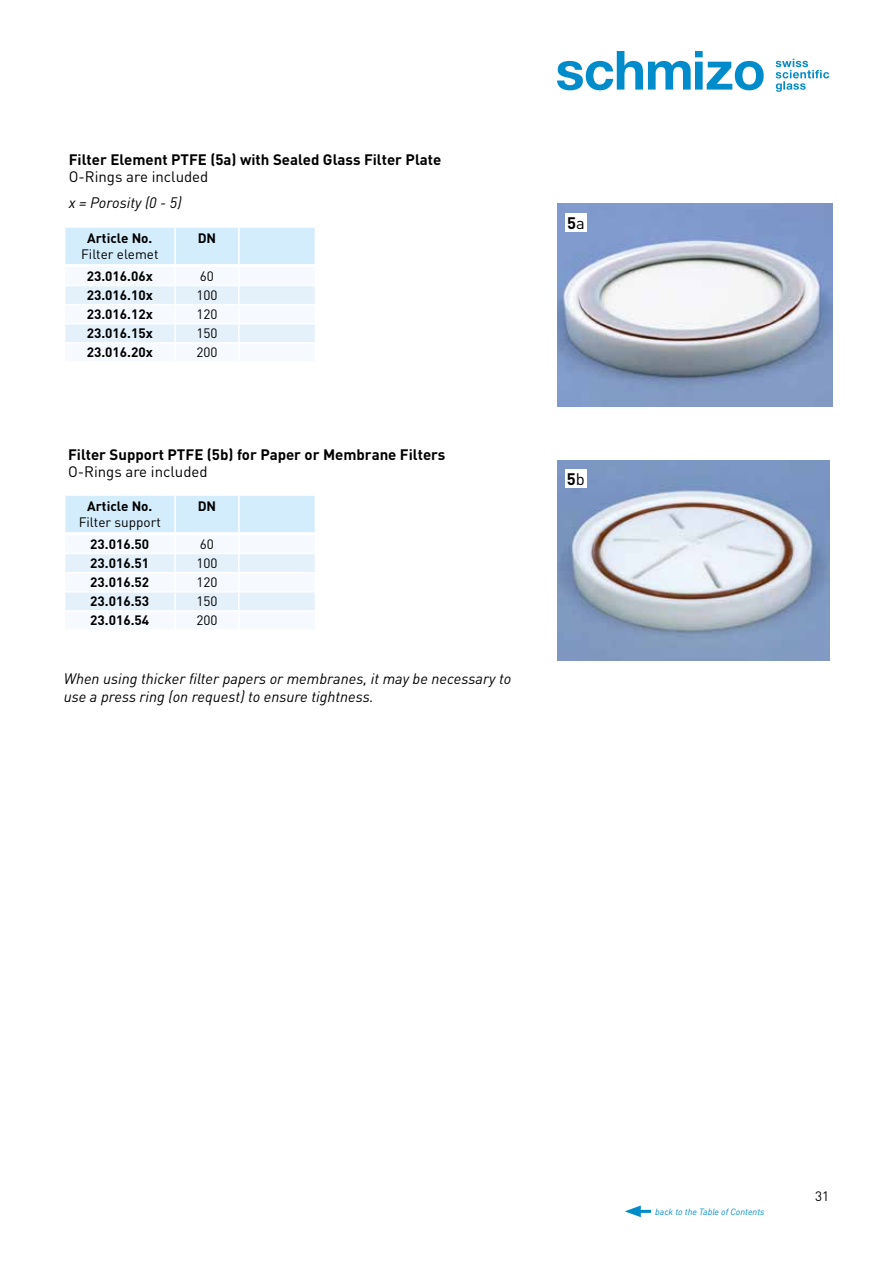
<style>
.page{position:relative;width:893px;height:1263px;background:#fff}
.page>*{position:absolute;margin:0;border:0;box-sizing:border-box;transform-origin:0 0}
.t1{font:700 16.5px "DINOT";color:#000}
.t2{font:italic 15px/18px "DINOT";color:#000}
.t3{font:700 15px "DINOT";color:#000}
.t4{font:15px "DINOT";color:#000}
.t5{font:700 13.5px "DINOT";color:#000}
.t6{font:13.5px "DINOT";color:#000}
.t7{font:italic 9px "DINOT";color:#008bcb}
.s1{font-weight:400}
</style>
<div class="page">
<svg style="left:776px;top:59px;width:53px;height:33px"></svg>
<svg style="left:557px;top:51px;width:207px;height:39px"></svg>
<img style="left:557px;top:460px;width:272px;height:201px">
<img style="left:557px;top:203px;width:275px;height:203px">
<div style="left:565px;top:214px;width:22px;height:18px;background:#fff"></div>
<div style="left:565px;top:469px;width:22px;height:18px;background:#fff"></div>
<svg style="left:65px;top:228px;width:250px;height:114px"></svg>
<hr style="left:174px;top:228px;width:2px;height:36px;background:#fff">
<hr style="left:238px;top:228px;width:2px;height:36px;background:#fff">
<hr style="left:64px;top:264px;width:111px;height:2px;background:#fff">
<hr style="left:175px;top:264px;width:64px;height:2px;background:#fff">
<hr style="left:239px;top:264px;width:77px;height:2px;background:#fff">
<svg style="left:65px;top:496px;width:250px;height:114px"></svg>
<hr style="left:174px;top:496px;width:2px;height:36px;background:#fff">
<hr style="left:238px;top:496px;width:2px;height:36px;background:#fff">
<hr style="left:64px;top:532px;width:111px;height:2px;background:#fff">
<hr style="left:175px;top:532px;width:64px;height:2px;background:#fff">
<hr style="left:239px;top:532px;width:77px;height:2px;background:#fff">
<hr style="left:635px;top:1210px;width:16px;height:3px;background:#008bcb">
<svg style="left:625px;top:1205px;width:16px;height:12px"></svg>
<p class="t3" style="left:69px;top:149px;width:374px">Filter Element PTFE (5a) with Sealed Glass Filter Plate</p>
<p class="t4" style="left:69px;top:167px;width:141px">O-Rings are included</p>
<p class="t2" style="left:69px;top:193px;width:114px">x = Porosity (0 - 5)</p>
<p class="t5" style="left:87px;top:230px;width:67px">Article No.</p>
<p class="t6" style="left:81px;top:246px;width:79px">Filter elemet</p>
<p class="t5" style="left:198px;top:230px;width:20px">DN</p>
<p class="t5" style="left:87px;top:267px;width:68px">23.016.06x</p>
<p class="t6" style="left:200px;top:268px;width:16px">60</p>
<p class="t5" style="left:87px;top:286px;width:68px">23.016.10x</p>
<p class="t6" style="left:196px;top:287px;width:23px">100</p>
<p class="t5" style="left:87px;top:305px;width:68px">23.016.12x</p>
<p class="t6" style="left:196px;top:306px;width:23px">120</p>
<p class="t5" style="left:87px;top:325px;width:68px">23.016.15x</p>
<p class="t6" style="left:196px;top:325px;width:23px">150</p>
<p class="t5" style="left:87px;top:344px;width:68px">23.016.20x</p>
<p class="t6" style="left:196px;top:344px;width:23px">200</p>
<p class="t3" style="left:68px;top:444px;width:379px">Filter Support PTFE (5b) for Paper or Membrane Filters</p>
<p class="t4" style="left:68px;top:462px;width:141px">O-Rings are included</p>
<p class="t5" style="left:87px;top:498px;width:67px">Article No.</p>
<p class="t6" style="left:79px;top:514px;width:84px">Filter support</p>
<p class="t5" style="left:198px;top:498px;width:20px">DN</p>
<p class="t5" style="left:90px;top:535px;width:61px">23.016.50</p>
<p class="t6" style="left:200px;top:536px;width:16px">60</p>
<p class="t5" style="left:90px;top:554px;width:61px">23.016.51</p>
<p class="t6" style="left:196px;top:555px;width:23px">100</p>
<p class="t5" style="left:90px;top:573px;width:61px">23.016.52</p>
<p class="t6" style="left:196px;top:574px;width:23px">120</p>
<p class="t5" style="left:90px;top:593px;width:61px">23.016.53</p>
<p class="t6" style="left:196px;top:593px;width:23px">150</p>
<p class="t5" style="left:90px;top:612px;width:61px">23.016.54</p>
<p class="t6" style="left:196px;top:612px;width:23px">200</p>
<p class="t2" style="left:64px;top:669px;width:449px">When using thicker filter papers or membranes, it may be necessary to use a press ring (on request) to ensure tightness.</p>
<p class="t1" style="left:567px;top:212px;width:19px">5<span class="s1">a</span></p>
<p class="t1" style="left:567px;top:468px;width:19px">5<span class="s1">b</span></p>
<p class="t7" style="left:655px;top:1206px;width:111px">back to the Table of Contents</p>
<p class="t6" style="left:815px;top:1188px;width:16px">31</p>
</div>
